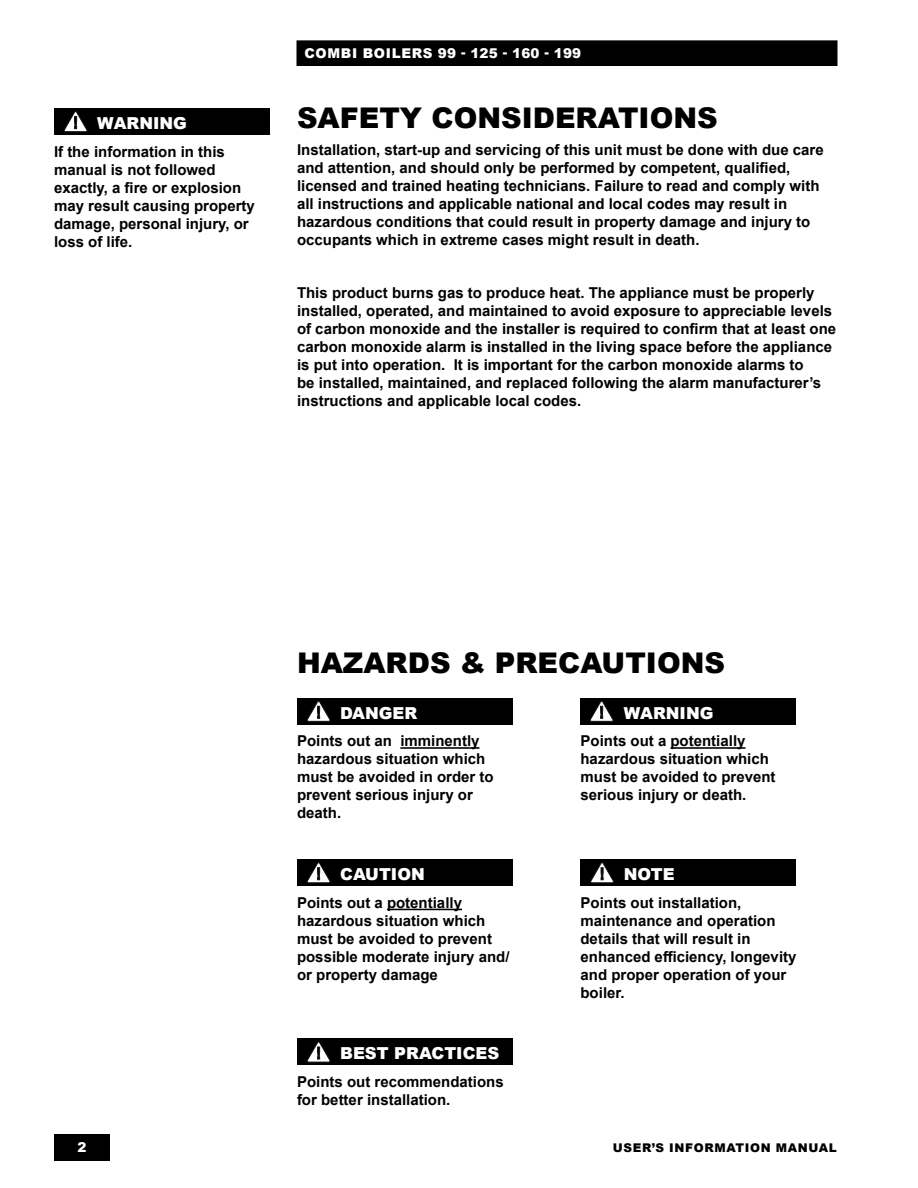
<style>
.page{position:relative;width:918px;height:1188px;background:#fff}
.page>*{position:absolute;margin:0;border:0;box-sizing:border-box;transform-origin:0 0}
.t1{font:900 28.5px "Arial";color:#000}
.t2{font:900 16.5px "Arial";color:#fff}
.t3{font:700 15px/18px "Arial";color:#000}
.t4{font:900 13.5px "Arial";letter-spacing:.05em;color:#fff}
.t5{font:900 12px "Arial";letter-spacing:.055em;color:#000}
</style>
<div class="page">
<div style="left:54px;top:1134px;width:56px;height:27px;background:#000"></div>
<div style="left:297px;top:41px;width:540px;height:24px;background:#000"></div>
<div style="left:297px;top:40px;width:540px;height:26px;border:1px solid #000"></div>
<div style="left:54px;top:108px;width:216px;height:27px;background:#000"></div>
<svg style="left:64px;top:111px;width:24px;height:21px"></svg>
<div style="left:297px;top:859px;width:216px;height:27px;background:#000"></div>
<svg style="left:307px;top:862px;width:24px;height:21px"></svg>
<hr style="left:387px;top:909px;width:75px;height:1px;background:#000">
<div style="left:580px;top:859px;width:216px;height:27px;background:#000"></div>
<svg style="left:590px;top:862px;width:24px;height:21px"></svg>
<div style="left:297px;top:698px;width:216px;height:27px;background:#000"></div>
<svg style="left:307px;top:701px;width:24px;height:20px"></svg>
<hr style="left:400px;top:747px;width:80px;height:2px;background:#000">
<div style="left:297px;top:1038px;width:216px;height:27px;background:#000"></div>
<svg style="left:307px;top:1042px;width:24px;height:20px"></svg>
<div style="left:580px;top:698px;width:216px;height:27px;background:#000"></div>
<svg style="left:590px;top:701px;width:24px;height:20px"></svg>
<hr style="left:670px;top:747px;width:76px;height:2px;background:#000">
<p class="t2" style="left:97px;top:111px;width:91px">WARNING</p>
<p class="t3" style="left:54px;top:143px;width:202px">If the information in this manual is not followed exactly, a fire or explosion may result causing property damage, personal injury, or loss of life.</p>
<p class="t4" style="left:304px;top:43px;width:278px">COMBI BOILERS 99 - 125 - 160 - 199</p>
<h1 class="t1" style="left:297px;top:98px;width:422px">SAFETY CONSIDERATIONS</h1>
<p class="t3" style="left:297px;top:141px;width:528px">Installation, start-up and servicing of this unit must be done with due care and attention, and should only be performed by competent, qualified, licensed and trained heating technicians. Failure to read and comply with all instructions and applicable national and local codes may result in hazardous conditions that could result in property damage and injury to occupants which in extreme cases might result in death.</p>
<p class="t3" style="left:297px;top:284px;width:541px">This product burns gas to produce heat. The appliance must be properly installed, operated, and maintained to avoid exposure to appreciable levels of carbon monoxide and the installer is required to confirm that at least one carbon monoxide alarm is installed in the living space before the appliance is put into operation. It is important for the carbon monoxide alarms to<br>be installed, maintained, and replaced following the alarm manufacturer’s instructions and applicable local codes.</p>
<h1 class="t1" style="left:297px;top:642px;width:430px">HAZARDS &amp; PRECAUTIONS</h1>
<p class="t2" style="left:340px;top:701px;width:79px">DANGER</p>
<p class="t3" style="left:297px;top:732px;width:198px">Points out an imminently hazardous situation which must be avoided in order to prevent serious injury or death.</p>
<p class="t2" style="left:340px;top:862px;width:86px">CAUTION</p>
<p class="t3" style="left:297px;top:894px;width:214px">Points out a potentially hazardous situation which must be avoided to prevent possible moderate injury and/ or property damage</p>
<p class="t2" style="left:340px;top:1042px;width:161px">BEST PRACTICES</p>
<p class="t3" style="left:297px;top:1073px;width:208px">Points out recommendations for better installation.</p>
<p class="t2" style="left:624px;top:701px;width:91px">WARNING</p>
<p class="t3" style="left:580px;top:732px;width:197px">Points out a potentially hazardous situation which must be avoided to prevent serious injury or death.</p>
<p class="t2" style="left:624px;top:862px;width:52px">NOTE</p>
<p class="t3" style="left:580px;top:894px;width:218px">Points out installation, maintenance and operation details that will result in enhanced efficiency, longevity and proper operation of your boiler.</p>
<p class="t4" style="left:77px;top:1138px;width:11px">2</p>
<p class="t5" style="left:613px;top:1139px;width:225px">USER’S INFORMATION MANUAL</p>
</div>
